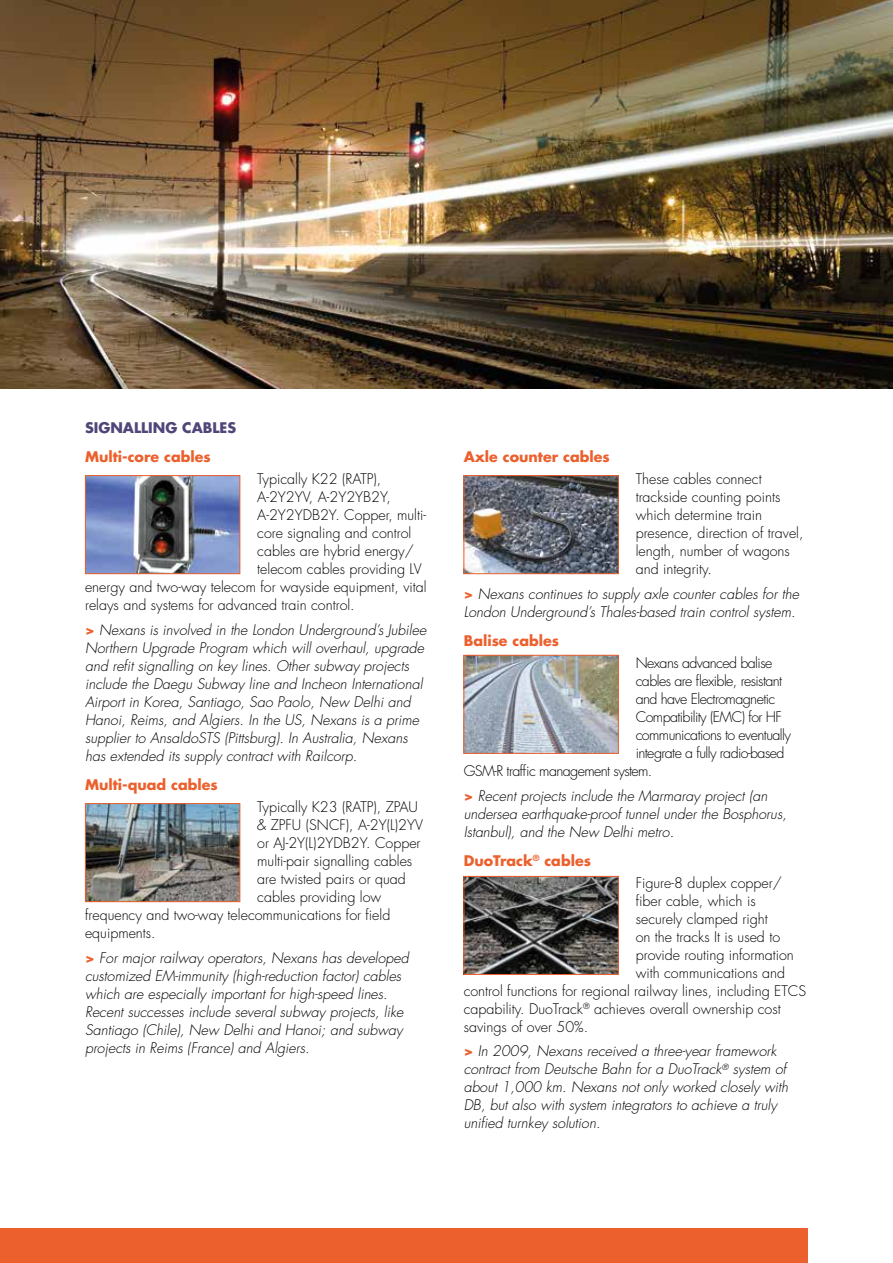
<style>
.page{position:relative;width:893px;height:1263px;background:#fff}
.page>*{position:absolute;margin:0;border:0;box-sizing:border-box;transform-origin:0 0}
.t1{font:italic 300 14.25px/18px "Futura Std";color:#000}
.t2{font:300 14.25px/18px "Futura Std";color:#000}
.t3{font:300 14.25px "Futura Std";letter-spacing:-.04em;color:#000}
.t4{font:700 14.25px "Futura Std";color:#eb602d}
.t5{font:700 14.25px "Futura Std";color:#504677}
.s1{font-weight:700;font-style:normal;color:#eb602d}
</style>
<div class="page">
<div style="left:0;top:1229px;width:808px;height:34px;background:#eb602d"></div>
<img style="left:87px;top:477px;width:151px;height:95px">
<div style="left:85px;top:475px;width:155px;height:99px;border:1px solid #eb602d"></div>
<img style="left:465px;top:477px;width:152px;height:95px">
<div style="left:463px;top:475px;width:156px;height:99px;border:1px solid #eb602d"></div>
<img style="left:465px;top:657px;width:152px;height:95px">
<div style="left:463px;top:655px;width:156px;height:99px;border:1px solid #eb602d"></div>
<img style="left:465px;top:878px;width:152px;height:95px">
<div style="left:463px;top:876px;width:156px;height:99px;border:1px solid #eb602d"></div>
<img style="left:87px;top:805px;width:151px;height:95px">
<div style="left:85px;top:803px;width:155px;height:99px;border:1px solid #eb602d"></div>
<img style="left:0;top:0;width:893px;height:388px">
<p class="t5" style="left:85px;top:418px;width:153px">SIGNALLING CABLES</p>
<p class="t4" style="left:85px;top:447px;width:127px">Multi-core cables</p>
<p class="t2" style="left:257px;top:470px;width:126px">Typically K22 (RATP),</p>
<p class="t2" style="left:257px;top:488px;width:135px">A-2Y2YV, A-2Y2YB2Y,</p>
<p class="t2" style="left:257px;top:506px;width:170px">A-2Y2YDB2Y. Copper, multi-</p>
<p class="t2" style="left:257px;top:524px;width:156px">core signaling and control</p>
<p class="t2" style="left:257px;top:542px;width:158px">cables are hybrid energy/</p>
<p class="t2" style="left:257px;top:560px;width:166px">telecom cables providing LV</p>
<p class="t2" style="left:85px;top:578px;width:343px">energy and two-way telecom for wayside equipment, vital</p>
<p class="t2" style="left:85px;top:596px;width:271px">relays and systems for advanced train control.</p>
<p class="t1" style="left:85px;top:621px;width:343px"><span class="s1">&gt;</span> Nexans is involved in the London Underground’s Jubilee Northern Upgrade Program which will overhaul, upgrade and refit signalling on key lines. Other subway projects include the Daegu Subway line and Incheon International Airport in Korea, Santiago, Sao Paolo, New Delhi and Hanoi, Reims, and Algiers. In the US, Nexans is a prime supplier to AnsaldoSTS (Pittsburg). In Australia, Nexans has extended its supply contract with Railcorp.</p>
<p class="t4" style="left:85px;top:775px;width:134px">Multi-quad cables</p>
<p class="t2" style="left:257px;top:798px;width:162px">Typically K23 (RATP), ZPAU</p>
<p class="t2" style="left:257px;top:816px;width:167px">&amp; ZPFU (SNCF), A-2Y(L)2YV</p>
<p class="t2" style="left:257px;top:834px;width:165px">or AJ-2Y(L)2YDB2Y. Copper</p>
<p class="t2" style="left:257px;top:852px;width:156px">multi-pair signalling cables</p>
<p class="t2" style="left:257px;top:870px;width:150px">are twisted pairs or quad</p>
<p class="t2" style="left:257px;top:888px;width:126px">cables providing low</p>
<p class="t2" style="left:85px;top:906px;width:307px">frequency and two-way telecommunications for field</p>
<p class="t2" style="left:85px;top:924px;width:72px">equipments.</p>
<p class="t1" style="left:85px;top:949px;width:325px"><span class="s1">&gt;</span> For major railway operators, Nexans has developed customized EM-immunity (high-reduction factor) cables which are especially important for high-speed lines.<br>Recent successes include several subway projects, like Santiago (Chile), New Delhi and Hanoi; and subway projects in Reims (France) and Algiers.</p>
<p class="t4" style="left:464px;top:447px;width:148px">Axle counter cables</p>
<p class="t2" style="left:636px;top:470px;width:169px">These cables connect trackside counting points which determine train presence, direction of travel, length, number of wagons and integrity.</p>
<p class="t1" style="left:464px;top:585px;width:337px"><span class="s1">&gt;</span> Nexans continues to supply axle counter cables for the<br>London Underground’s Thales-based train control system.</p>
<p class="t4" style="left:464px;top:631px;width:97px">Balise cables</p>
<p class="t3" style="left:636px;top:654px;width:138px">Nexans advanced balise</p>
<p class="t3" style="left:636px;top:672px;width:148px">cables are flexible, resistant</p>
<p class="t3" style="left:636px;top:690px;width:141px">and have Electromagnetic</p>
<p class="t3" style="left:636px;top:708px;width:148px">Compatibility (EMC) for HF</p>
<p class="t3" style="left:636px;top:726px;width:157px">communications to eventually</p>
<p class="t3" style="left:636px;top:744px;width:150px">integrate a fully radio-based</p>
<p class="t3" style="left:464px;top:762px;width:190px">GSM-R traffic management system.</p>
<p class="t1" style="left:464px;top:787px;width:325px"><span class="s1">&gt;</span> Recent projects include the Marmaray project (an undersea earthquake-proof tunnel under the Bosphorus,<br>Istanbul), and the New Delhi metro.</p>
<p class="t4" style="left:464px;top:851px;width:129px">DuoTrack<sup>®</sup> cables</p>
<p class="t2" style="left:636px;top:874px;width:148px">Figure-8 duplex copper/</p>
<p class="t2" style="left:636px;top:892px;width:121px">fiber cable, which is</p>
<p class="t2" style="left:636px;top:910px;width:134px">securely clamped right</p>
<p class="t2" style="left:636px;top:928px;width:146px">on the tracks It is used to</p>
<p class="t2" style="left:636px;top:946px;width:160px">provide routing information</p>
<p class="t2" style="left:636px;top:964px;width:151px">with communications and</p>
<p class="t2" style="left:464px;top:982px;width:344px">control functions for regional railway lines, including ETCS</p>
<p class="t2" style="left:464px;top:1000px;width:318px">capability. DuoTrack<sup>®</sup> achieves overall ownership cost</p>
<p class="t2" style="left:464px;top:1018px;width:126px">savings of over 50%.</p>
<p class="t1" style="left:464px;top:1043px;width:326px"><span class="s1">&gt;</span> In 2009, Nexans received a three-year framework contract from Deutsche Bahn for a DuoTrack<sup>®</sup> system of about 1,000 km. Nexans not only worked closely with DB, but also with system integrators to achieve a truly unified turnkey solution.</p>
</div>
